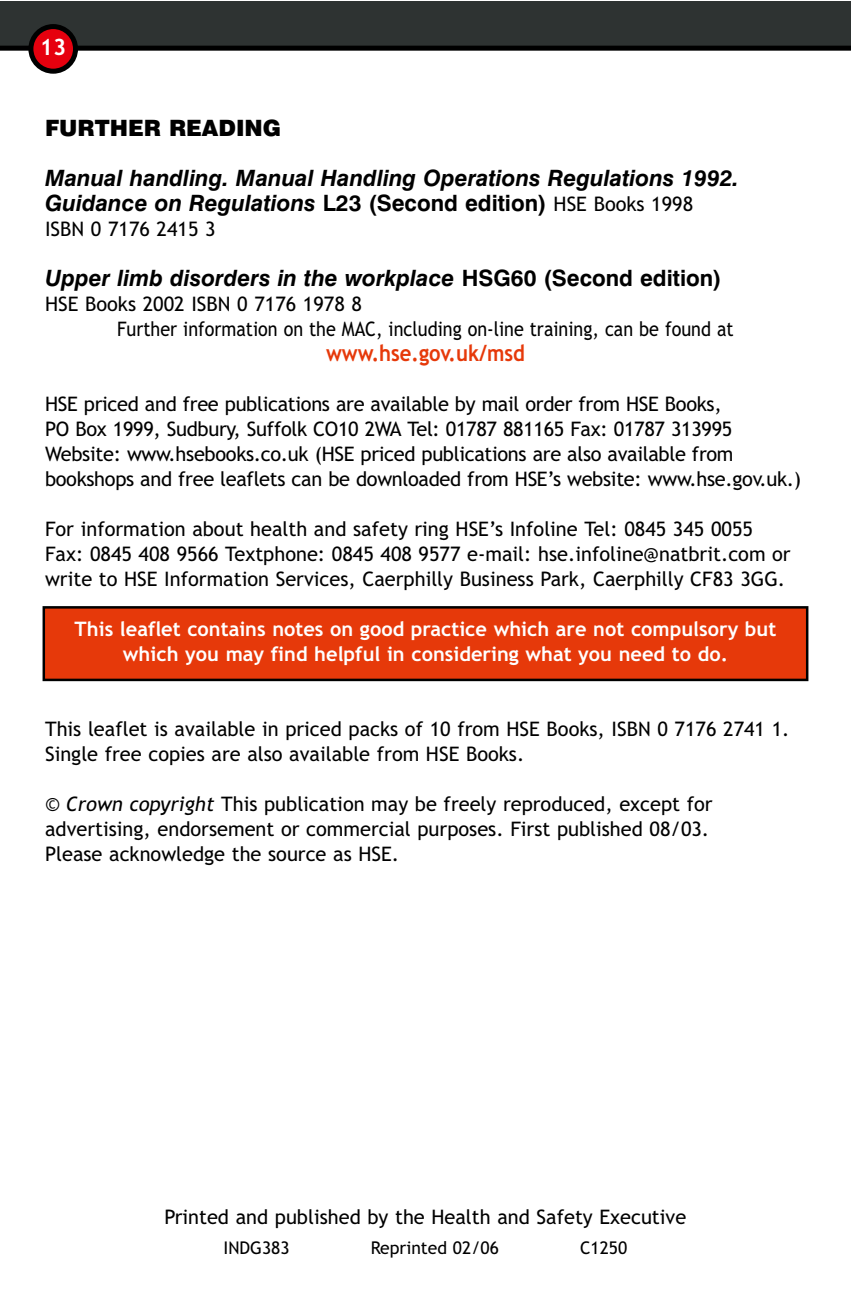
<style>
.page{position:relative;width:851px;height:1312px;background:#fff}
.page>*{position:absolute;margin:0;border:0;box-sizing:border-box;transform-origin:0 0}
.t1{font:italic 700 22.5px/25px "Swiss 721 BT";color:#000}
.t2{font:700 22.5px "Trebuchet MS";color:#e6390a;scale:.9 1}
.t3{font:900 22.5px "Swiss 721 BT";color:#000}
.t4{font:700 22.5px "Trebuchet MS";color:#fff}
.t5{font:20px/25px "Trebuchet MS";color:#000}
.t6{font:700 20px/25px "Trebuchet MS";color:#fff;text-align:center}
.t7{font:17.5px "Trebuchet MS";color:#000}
.s1{font-style:normal}
.s2{font-family:"Trebuchet MS";font-weight:400;font-style:normal;font-size:20px}
.s3{font-style:italic}
</style>
<div class="page">
<div style="left:44px;top:607px;width:763px;height:72px;background:#e6390a"></div>
<div style="left:43px;top:606px;width:765px;height:75px;border:2px solid #000"></div>
<svg style="left:0;top:1px;width:850px;height:73px"></svg>
<p class="t4" style="left:40px;top:38px;width:28px">13</p>
<p class="t3" style="left:45px;top:118px;width:238px">FURTHER READING</p>
<p class="t1" style="left:45px;top:167px;width:695px">Manual handling. Manual Handling Operations Regulations 1992.<br>Guidance on Regulations <span class="s1">L23 (Second edition)</span> <span class="s2">HSE Books 1998</span></p>
<p class="t5" style="left:45px;top:218px;width:172px">ISBN 0 7176 2415 3</p>
<p class="t1" style="left:45px;top:267px;width:678px">Upper limb disorders in the workplace <span class="s1">HSG60 (Second edition)</span></p>
<p class="t5" style="left:117px;top:293px;width:617px;text-indent:-72px">HSE Books 2002 ISBN 0 7176 1978 8<br>Further information on the MAC, including on-line training, can be found at</p>
<p class="t2" style="left:326px;top:344px;width:222px">www.hse.gov.uk/msd</p>
<p class="t5" style="left:45px;top:393px;width:757px">HSE priced and free publications are available by mail order from HSE Books,<br>PO Box 1999, Sudbury, Suffolk CO10 2WA Tel: 01787 881165 Fax: 01787 313995<br>Website: www.hsebooks.co.uk (HSE priced publications are also available from bookshops and free leaflets can be downloaded from HSE’s website: www.hse.gov.uk.)</p>
<p class="t5" style="left:45px;top:518px;width:747px">For information about health and safety ring HSE’s Infoline Tel: 0845 345 0055<br>Fax: 0845 408 9566 Textphone: 0845 408 9577 e-mail: hse.infoline@natbrit.com or write to HSE Information Services, Caerphilly Business Park, Caerphilly CF83 3GG.</p>
<p class="t6" style="left:75px;top:618px;width:703px">This leaflet contains notes on good practice which are not compulsory but which you may find helpful in considering what you need to do.</p>
<p class="t5" style="left:45px;top:718px;width:746px">This leaflet is available in priced packs of 10 from HSE Books, ISBN 0 7176 2741 1.<br>Single free copies are also available from HSE Books.</p>
<p class="t5" style="left:45px;top:793px;width:669px">© <span class="s3">Crown copyright</span> This publication may be freely reproduced, except for advertising, endorsement or commercial purposes. First published 08/03.<br>Please acknowledge the source as HSE.</p>
<p class="t5" style="left:164px;top:1205px;width:523px">Printed and published by the Health and Safety Executive</p>
<p class="t7" style="left:223px;top:1240px;width:68px">INDG383</p>
<p class="t7" style="left:371px;top:1240px;width:129px">Reprinted 02/06</p>
<p class="t7" style="left:580px;top:1240px;width:49px">C1250</p>
</div>
